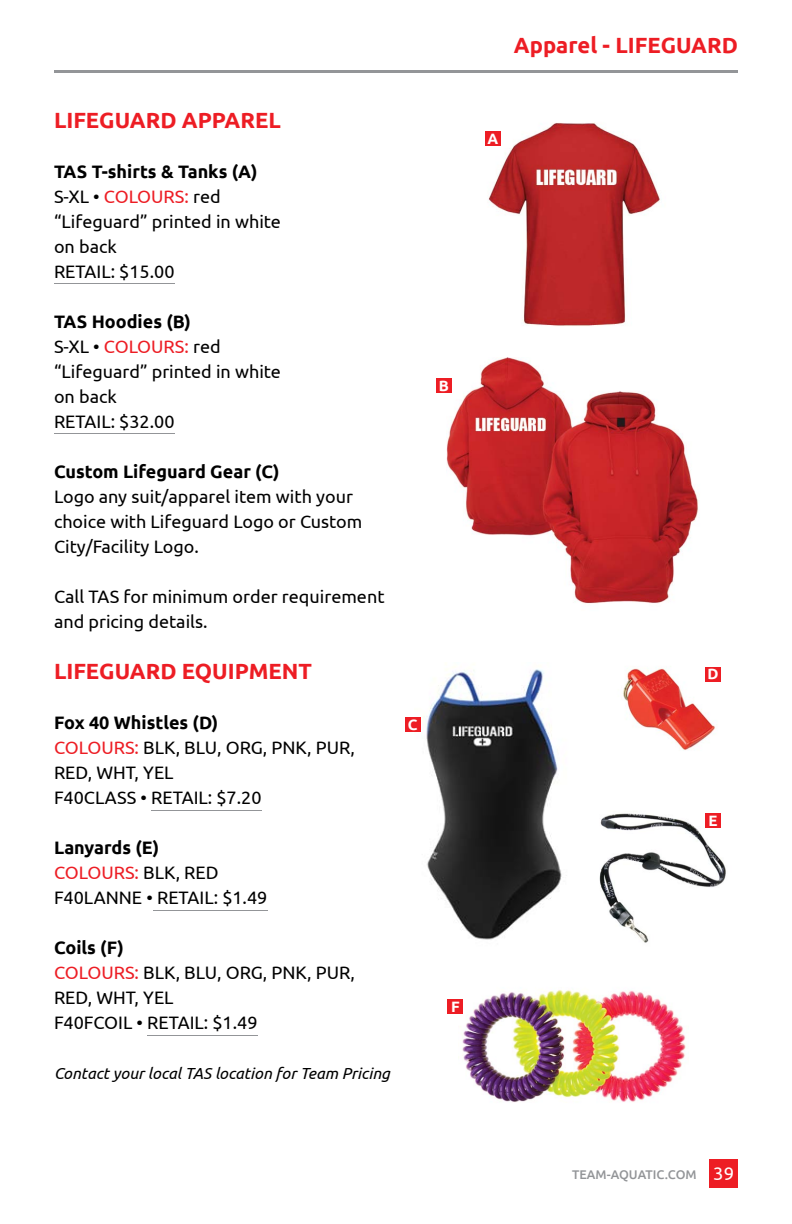
<style>
.page{position:relative;width:792px;height:1224px;background:#fff}
.page>*{position:absolute;margin:0;border:0;box-sizing:border-box;transform-origin:0 0}
.t1{font:700 22px "Ubuntu";color:#ed1d24}
.t2{font:18px/25px "Ubuntu";color:#000}
.t3{font:700 18px "Ubuntu";color:#000}
.t4{font:italic 16px "Ubuntu";color:#000}
.t5{font:700 15px "Ubuntu";color:#fff}
.t6{font:500 12.6px "Ubuntu";color:#939598}
.s1{font-weight:700}
.s2{color:#ed1d24}
.s3{font-weight:400;font-size:18.4px;color:#fff}
</style>
<div class="page">
<div style="left:709px;top:1159px;width:29px;height:29px;background:#ed1d24"></div>
<hr style="left:54px;top:71px;width:684px;height:2px;background:#939598">
<img style="left:447px;top:358px;width:251px;height:246px">
<img style="left:488px;top:122px;width:174px;height:204px">
<img style="left:458px;top:990px;width:228px;height:112px">
<hr style="left:54px;top:283px;width:121px;height:1px;background:#939598">
<hr style="left:54px;top:433px;width:121px;height:1px;background:#939598">
<hr style="left:151px;top:810px;width:111px;height:1px;background:#939598">
<hr style="left:153px;top:910px;width:114px;height:1px;background:#939598">
<hr style="left:147px;top:1035px;width:111px;height:1px;background:#939598">
<img style="left:420px;top:666px;width:142px;height:274px">
<img style="left:623px;top:667px;width:93px;height:84px">
<img style="left:599px;top:813px;width:127px;height:130px">
<div style="left:485px;top:131px;width:15px;height:15px;background:#ed1d24"></div>
<div style="left:436px;top:378px;width:15px;height:15px;background:#ed1d24"></div>
<div style="left:405px;top:717px;width:15px;height:15px;background:#ed1d24"></div>
<div style="left:706px;top:667px;width:15px;height:15px;background:#ed1d24"></div>
<div style="left:706px;top:813px;width:15px;height:15px;background:#ed1d24"></div>
<div style="left:448px;top:999px;width:15px;height:15px;background:#ed1d24"></div>
<p class="t1" style="left:54px;top:107px;width:228px">LIFEGUARD APPAREL</p>
<p class="t2" style="left:54px;top:158px;width:229px"><span class="s1">TAS T-shirts &amp; Tanks (A)<br></span>S-XL • <span class="s2">COLOURS:</span> red “Lifeguard” printed in white on back<br>RETAIL: $15.00</p>
<p class="t2" style="left:54px;top:309px;width:229px"><span class="s1">TAS Hoodies (B)<br></span>S-XL • <span class="s2">COLOURS:</span> red “Lifeguard” printed in white on back<br>RETAIL: $32.00</p>
<p class="t3" style="left:54px;top:461px;width:227px">Custom Lifeguard Gear (C)</p>
<p class="t2" style="left:54px;top:484px;width:310px">Logo any suit/apparel item with your choice with Lifeguard Logo or Custom<br>City/Facility Logo.</p>
<p class="t2" style="left:54px;top:584px;width:332px">Call TAS for minimum order requirement and pricing details.</p>
<p class="t1" style="left:54px;top:658px;width:260px">LIFEGUARD EQUIPMENT</p>
<p class="t2" style="left:54px;top:710px;width:303px"><span class="s1">Fox 40 Whistles (D)<br></span><span class="s2">COLOURS:</span> BLK, BLU, ORG, PNK, PUR,<br>RED, WHT, YEL<br>F40CLASS • RETAIL: $7.20</p>
<p class="t2" style="left:54px;top:835px;width:215px"><span class="s1">Lanyards (E)<br></span><span class="s2">COLOURS:</span> BLK, RED<br>F40LANNE • RETAIL: $1.49</p>
<p class="t2" style="left:54px;top:935px;width:303px"><span class="s1">Coils (F)<br></span><span class="s2">COLOURS:</span> BLK, BLU, ORG, PNK, PUR,<br>RED, WHT, YEL<br>F40FCOIL • RETAIL: $1.49</p>
<p class="t4" style="left:54px;top:1064px;width:338px">Contact your local TAS location for Team Pricing</p>
<p class="t5" style="left:408px;top:715px;width:11px">C</p>
<p class="t5" style="left:439px;top:376px;width:12px">B</p>
<p class="t5" style="left:451px;top:997px;width:10px">F</p>
<p class="t1" style="left:514px;top:32px;width:226px">Apparel - LIFEGUARD</p>
<p class="t5" style="left:487px;top:129px;width:12px">A</p>
<p class="t5" style="left:708px;top:665px;width:13px">D</p>
<p class="t5" style="left:709px;top:811px;width:11px">E</p>
<p class="t6" style="left:572px;top:1166px;width:163px">TEAM-AQUATIC.COM <span class="s3">39</span></p>
</div>
